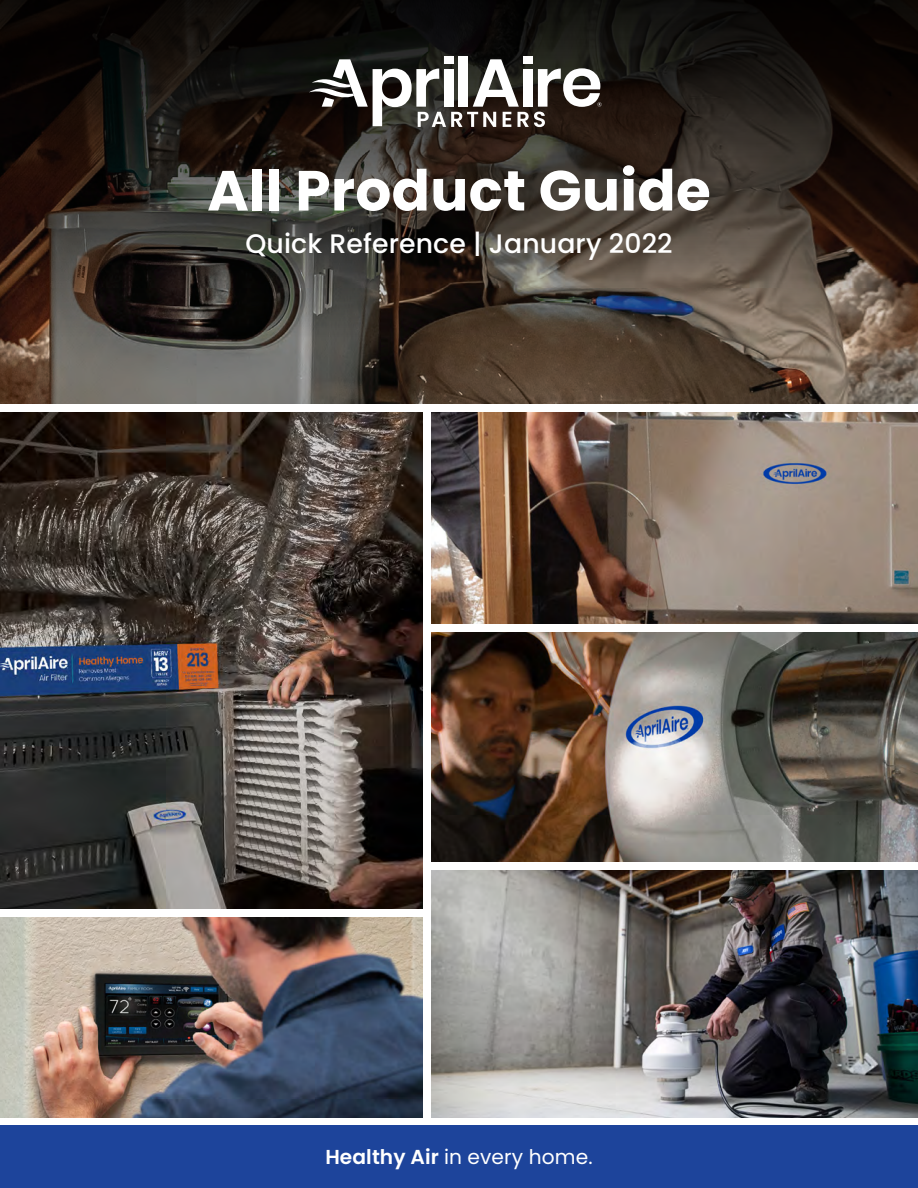
<style>
.page{position:relative;width:918px;height:1188px;background:#fff}
.page>*{position:absolute;margin:0;border:0;box-sizing:border-box;transform-origin:0 0}
.t1{font:700 56.55px "Poppins";letter-spacing:.005em;color:#fff}
.t2{font:500 26.7px "Poppins";letter-spacing:.005em;color:#fff}
.t3{font:20.25px "Poppins";letter-spacing:.005em;color:#fff}
.s1{font-weight:600}
</style>
<div class="page">
<img style="left:431px;top:632px;width:487px;height:230px">
<img style="left:0;top:464px;width:422px;height:444px">
<img style="left:431px;top:464px;width:487px;height:159px">
<img style="left:0;top:917px;width:422px;height:201px">
<img style="left:0;top:0;width:918px;height:464px">
<div style="left:458px;top:56px;width:10px;height:51px;background:#fff"></div>
<div style="left:444px;top:56px;width:10px;height:8px;background:#fff"></div>
<div style="left:524px;top:56px;width:9px;height:8px;background:#fff"></div>
<svg style="left:309px;top:59px;width:293px;height:68px"></svg>
<div style="left:0;top:1126px;width:918px;height:62px;background:#1d449b"></div>
<img style="left:431px;top:870px;width:487px;height:248px">
<p class="t1" style="left:207px;top:158px;width:505px">All Product Guide</p>
<p class="t2" style="left:245px;top:228px;width:429px">Quick Reference | January 2022</p>
<p class="t3" style="left:325px;top:1145px;width:269px"><span class="s1">Healthy Air</span> in every home.</p>
</div>
